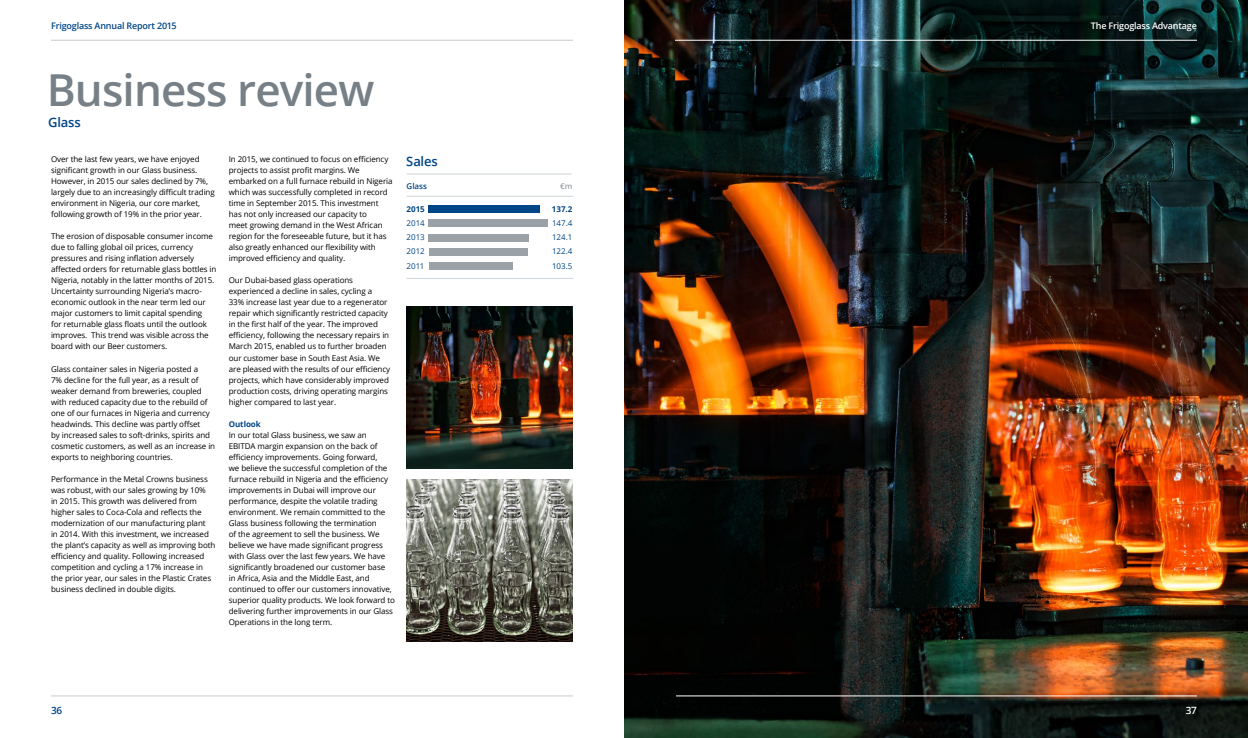
<style>
.page{position:relative;width:1248px;height:738px;background:#fff}
.page>*{position:absolute;margin:0;border:0;box-sizing:border-box;transform-origin:0 0}
.t1{font:600 44px "Open Sans";letter-spacing:-.02em;color:#768086}
.t2{font:600 13px "Open Sans";letter-spacing:-.015em;color:#004587}
.t3{font:600 10px "Open Sans";color:#004587}
.t4{font:600 10px "Open Sans";color:#fff}
.t5{font:600 9px "Open Sans";letter-spacing:-.02em;color:#004587}
.t6{font:600 9px "Open Sans";letter-spacing:-.02em;color:#fff}
.t7{font:8px/11px "Open Sans";letter-spacing:-.01em;color:#000}
.t8{font:8px "Open Sans";color:#004587}
.t9{font:700 8px "Open Sans";letter-spacing:-.01em;color:#004587}
.t10{font:600 8px "Open Sans";color:#004587}
.t11{font:600 8px "Open Sans";color:#9ba2a7}
</style>
<div class="page">
<img style="left:624px;top:0;width:623px;height:737px">
<hr style="left:406px;top:174px;width:165px;height:1px;background:#cdd4da">
<hr style="left:406px;top:196px;width:167px;height:1px;background:#cdd4da">
<hr style="left:406px;top:278px;width:167px;height:1px;background:#cdd4da">
<div style="left:428px;top:205px;width:111px;height:7px;background:#004587"></div>
<div style="left:428px;top:262px;width:84px;height:7px;background:#9ba2a7"></div>
<div style="left:428px;top:234px;width:101px;height:7px;background:#9ba2a7"></div>
<div style="left:428px;top:248px;width:99px;height:7px;background:#9ba2a7"></div>
<div style="left:428px;top:220px;width:119px;height:7px;background:#9ba2a7"></div>
<img style="left:406px;top:306px;width:167px;height:162px">
<img style="left:406px;top:479px;width:167px;height:161px">
<hr style="left:675px;top:40px;width:521px;height:1px;background:#fff">
<hr style="left:676px;top:695px;width:520px;height:1px;background:#fff">
<hr style="left:51px;top:40px;width:522px;height:1px;background:#c8cdd0">
<hr style="left:51px;top:695px;width:522px;height:1px;background:#c8cdd0">
<p class="t5" style="left:51px;top:20px;width:127px">Frigoglass Annual Report 2015</p>
<p class="t6" style="left:1090px;top:20px;width:107px">The Frigoglass Advantage</p>
<h1 class="t1" style="left:47px;top:59px;width:329px">Business review</h1>
<h2 class="t2" style="left:48px;top:113px;width:34px">Glass</h2>
<p class="t7" style="left:51px;top:153px;width:165px">Over the last few years, we have enjoyed significant growth in our Glass business.<br>However, in 2015 our sales declined by 7%, largely due to an increasingly difficult trading environment in Nigeria, our core market, following growth of 19% in the prior year.</p>
<p class="t7" style="left:51px;top:230px;width:167px">The erosion of disposable consumer income due to falling global oil prices, currency pressures and rising inflation adversely affected orders for returnable glass bottles in Nigeria, notably in the latter months of 2015.<br>Uncertainty surrounding Nigeria’s macro&shy;economic outlook in the near term led our major customers to limit capital spending<br>for returnable glass floats until the outlook improves. This trend was visible across the board with our Beer customers.</p>
<p class="t7" style="left:51px;top:362px;width:166px">Glass container sales in Nigeria posted a<br>7% decline for the full year, as a result of weaker demand from breweries, coupled with reduced capacity due to the rebuild of one of our furnaces in Nigeria and currency headwinds. This decline was partly offset<br>by increased sales to soft-drinks, spirits and cosmetic customers, as well as an increase in exports to neighboring countries.</p>
<p class="t7" style="left:51px;top:472px;width:166px">Performance in the Metal Crowns business was robust, with our sales growing by 10%<br>in 2015. This growth was delivered from higher sales to Coca-Cola and reflects the modernization of our manufacturing plant<br>in 2014. With this investment, we increased the plant’s capacity as well as improving both efficiency and quality. Following increased competition and cycling a 17% increase in the prior year, our sales in the Plastic Crates business declined in double digits.</p>
<p class="t7" style="left:229px;top:153px;width:165px">In 2015, we continued to focus on efficiency projects to assist profit margins. We embarked on a full furnace rebuild in Nigeria which was successfully completed in record time in September 2015. This investment has not only increased our capacity to<br>meet growing demand in the West African region for the foreseeable future, but it has also greatly enhanced our flexibility with improved efficiency and quality.</p>
<p class="t7" style="left:229px;top:274px;width:163px">Our Dubai-based glass operations experienced a decline in sales, cycling a<br>33% increase last year due to a regenerator repair which significantly restricted capacity in the first half of the year. The improved efficiency, following the necessary repairs in March 2015, enabled us to further broaden our customer base in South East Asia. We are pleased with the results of our efficiency projects, which have considerably improved production costs, driving operating margins higher compared to last year.</p>
<p class="t9" style="left:229px;top:417px;width:33px">Outlook</p>
<p class="t7" style="left:229px;top:428px;width:168px">In our total Glass business, we saw an EBITDA margin expansion on the back of efficiency improvements. Going forward,<br>we believe the successful completion of the furnace rebuild in Nigeria and the efficiency improvements in Dubai will improve our performance, despite the volatile trading environment. We remain committed to the Glass business following the termination<br>of the agreement to sell the business. We believe we have made significant progress with Glass over the last few years. We have significantly broadened our customer base<br>in Africa, Asia and the Middle East, and continued to offer our customers innovative, superior quality products. We look forward to delivering further improvements in our Glass Operations in the long term.</p>
<h2 class="t2" style="left:406px;top:152px;width:33px">Sales</h2>
<p class="t10" style="left:406px;top:180px;width:22px">Glass</p>
<p class="t11" style="left:560px;top:180px;width:14px">€m</p>
<p class="t8" style="left:406px;top:217px;width:20px">2014</p>
<p class="t9" style="left:406px;top:203px;width:20px">2015</p>
<p class="t9" style="left:552px;top:203px;width:22px">137.2</p>
<p class="t8" style="left:552px;top:217px;width:22px">147.4</p>
<p class="t8" style="left:406px;top:231px;width:20px">2013</p>
<p class="t8" style="left:552px;top:231px;width:22px">124.1</p>
<p class="t8" style="left:406px;top:245px;width:20px">2012</p>
<p class="t8" style="left:552px;top:245px;width:22px">122.4</p>
<p class="t8" style="left:406px;top:260px;width:19px">2011</p>
<p class="t8" style="left:552px;top:260px;width:22px">103.5</p>
<p class="t3" style="left:51px;top:702px;width:13px">36</p>
<p class="t4" style="left:1185px;top:702px;width:13px">37</p>
</div>
